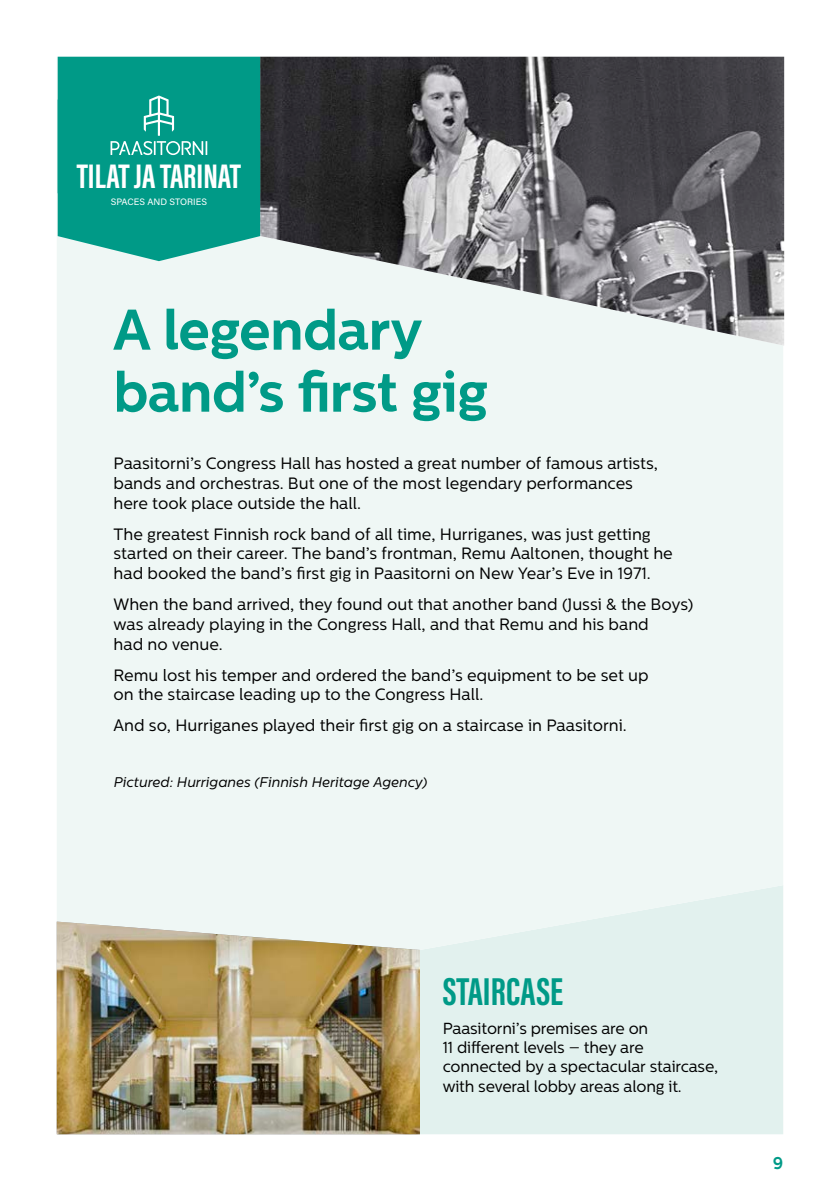
<style>
.page{position:relative;width:840px;height:1191px;background:#fff}
.page>*{position:absolute;margin:0;border:0;box-sizing:border-box;transform-origin:0 0}
.Headline{font:700 56px/62px "Centrale Sans";letter-spacing:-.01em;color:#009a87}
.TILA{font:700 40px "Acumin Pro Extra Cond";color:#009a87}
.t1{font:700 35px "Acumin Pro Extra Cond";color:#fff}
.Headline-2{font:700 17px "Centrale Sans";color:#009a87}
.Bodytext{font:16.4px/19.6px "Centrale Sans";color:#000}
.Tila_leipis{font:16px/19.2px "Centrale Sans";letter-spacing:-.01em;color:#000}
.Bodytext-2{font:italic 14px "Centrale Sans";color:#000}
.t2{font:9.2px "Acumin Pro";color:#fff}
</style>
<div class="page">
<div style="left:420px;top:950px;width:362px;height:184px;background:#e2f1ee"></div>
<div style="left:57px;top:57px;width:725px;height:893px;background:#eff7f5"></div>
<img style="left:260px;top:57px;width:523px;height:289px">
<img style="left:57px;top:921px;width:363px;height:213px">
<svg style="left:58px;top:57px;width:202px;height:204px;background:#13a190"></svg>
<p class="t1" style="left:77px;top:155px;width:166px">TILAT JA TARINAT</p>
<p class="t2" style="left:111px;top:195px;width:98px">SPACES AND STORIES</p>
<p class="Headline" style="left:113px;top:298px;width:376px">A legendary band’s first gig</p>
<p class="Bodytext" style="left:113px;top:454px;width:545px">Paasitorni’s Congress Hall has hosted a great number of famous artists, bands and orchestras. But one of the most legendary performances here took place outside the hall.</p>
<p class="Bodytext" style="left:113px;top:524px;width:560px">The greatest Finnish rock band of all time, Hurriganes, was just getting started on their career. The band’s frontman, Remu Aaltonen, thought he had booked the band’s first gig in Paasitorni on New Year’s Eve in 1971.</p>
<p class="Bodytext" style="left:113px;top:594px;width:581px">When the band arrived, they found out that another band (Jussi &amp; the Boys) was already playing in the Congress Hall, and that Remu and his band<br>had no venue.</p>
<p class="Bodytext" style="left:113px;top:665px;width:536px">Remu lost his temper and ordered the band’s equipment to be set up on the staircase leading up to the Congress Hall.</p>
<p class="Bodytext" style="left:113px;top:715px;width:514px">And so, Hurriganes played their first gig on a staircase in Paasitorni.</p>
<p class="Bodytext-2" style="left:113px;top:774px;width:315px">Pictured: Hurriganes (Finnish Heritage Agency)</p>
<p class="TILA" style="left:442px;top:966px;width:122px">STAIRCASE</p>
<p class="Tila_leipis" style="left:442px;top:1018px;width:277px">Paasitorni’s premises are on<br>11 different levels – they are connected by a spectacular staircase, with several lobby areas along it.</p>
<p class="Headline-2" style="left:772px;top:1153px;width:12px">9</p>
</div>
